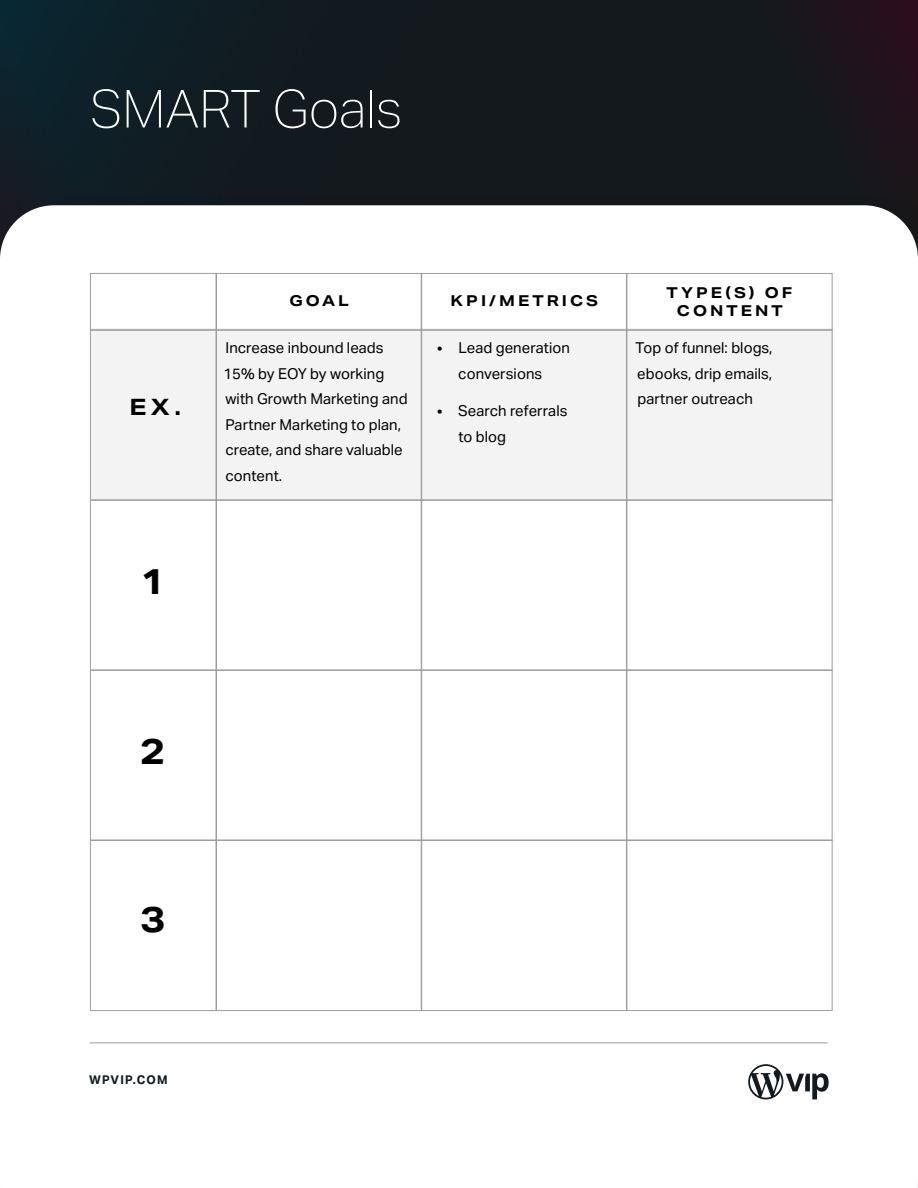
<style>
.page{position:relative;width:918px;height:1188px;background:#fff}
.page>*{position:absolute;margin:0;border:0;box-sizing:border-box;transform-origin:0 0}
.H1_Title{font:100 52.5px "Aktiv Grotesk";color:#fff}
.H1_Title-2{font:700 36px "Aktiv Grotesk Ex";color:#000}
.H1_Title-3{font:700 22.5px "Aktiv Grotesk Ex";color:#000}
.S_Body_Alt{font:15px/25.5px "Aktiv Grotesk";color:#000}
.H1_Title-4{font:700 15px/18px "Aktiv Grotesk Ex";letter-spacing:.2em;color:#000;text-align:center}
.t1{font:700 12px "Aktiv Grotesk";letter-spacing:.1em;color:#121a1f}
</style>
<div class="page">
<img style="left:0;top:0;width:918px;height:183px">
<div style="left:0;top:183px;width:918px;height:1005px;background:#13191d"></div>
<div style="left:0;top:205px;width:918px;height:983px;background:#fff"></div>
<div style="left:90px;top:328px;width:742px;height:171px;background:#f3f3f3"></div>
<div style="left:90px;top:273px;width:127px;height:57px;border:1px solid #9e9e9e"></div>
<div style="left:216px;top:273px;width:206px;height:57px;border:1px solid #9e9e9e"></div>
<div style="left:421px;top:273px;width:206px;height:57px;border:1px solid #9e9e9e"></div>
<div style="left:626px;top:273px;width:206px;height:57px;border:1px solid #9e9e9e"></div>
<div style="left:90px;top:330px;width:127px;height:171px;border:1px solid #9e9e9e"></div>
<div style="left:216px;top:330px;width:206px;height:170px;border:1px solid #9e9e9e"></div>
<div style="left:421px;top:330px;width:206px;height:170px;border:1px solid #9e9e9e"></div>
<div style="left:626px;top:330px;width:206px;height:170px;border:1px solid #9e9e9e"></div>
<div style="left:90px;top:500px;width:127px;height:171px;border:1px solid #9e9e9e"></div>
<div style="left:216px;top:500px;width:206px;height:171px;border:1px solid #9e9e9e"></div>
<div style="left:421px;top:500px;width:206px;height:171px;border:1px solid #9e9e9e"></div>
<div style="left:626px;top:500px;width:206px;height:171px;border:1px solid #9e9e9e"></div>
<div style="left:90px;top:670px;width:127px;height:171px;border:1px solid #9e9e9e"></div>
<div style="left:216px;top:670px;width:206px;height:171px;border:1px solid #9e9e9e"></div>
<div style="left:421px;top:670px;width:206px;height:171px;border:1px solid #9e9e9e"></div>
<div style="left:626px;top:670px;width:206px;height:171px;border:1px solid #9e9e9e"></div>
<div style="left:90px;top:840px;width:127px;height:171px;border:1px solid #9e9e9e"></div>
<div style="left:216px;top:840px;width:206px;height:171px;border:1px solid #9e9e9e"></div>
<div style="left:421px;top:840px;width:206px;height:171px;border:1px solid #9e9e9e"></div>
<div style="left:626px;top:840px;width:206px;height:171px;border:1px solid #9e9e9e"></div>
<hr style="left:90px;top:1042px;width:738px;height:1px;background:#9e9e9e">
<svg style="left:748px;top:1064px;width:81px;height:35px"></svg>
<p class="H1_Title" style="left:90px;top:79px;width:314px">SMART Goals</p>
<p class="H1_Title-4" style="left:289px;top:292px;width:61px">GOAL</p>
<p class="H1_Title-4" style="left:451px;top:292px;width:149px">KPI/METRICS</p>
<p class="H1_Title-4" style="left:667px;top:284px;width:127px">TYPE(S) OF<br>CONTENT</p>
<p class="H1_Title-3" style="left:129px;top:394px;width:53px">EX.</p>
<p class="H1_Title-2" style="left:140px;top:561px;width:27px">1</p>
<p class="S_Body_Alt" style="left:223px;top:335px;width:186px">Increase inbound leads<br>15% by EOY by working with Growth Marketing and<br>Partner Marketing to plan, create, and share valuable content.</p>
<p class="S_Body_Alt" style="left:437px;top:335px;width:134px;text-align:center">• Lead generation conversions</p>
<p class="S_Body_Alt" style="left:458px;top:398px;width:111px;text-indent:-21px">• Search referrals to blog</p>
<p class="H1_Title-2" style="left:140px;top:730px;width:27px">2</p>
<p class="H1_Title-2" style="left:140px;top:899px;width:27px">3</p>
<p class="t1" style="left:89px;top:1073px;width:80px">WPVIP.COM</p>
<p class="S_Body_Alt" style="left:636px;top:335px;width:139px;text-align:justify">Top of funnel: blogs, ebooks, drip emails, partner outreach</p>
</div>
